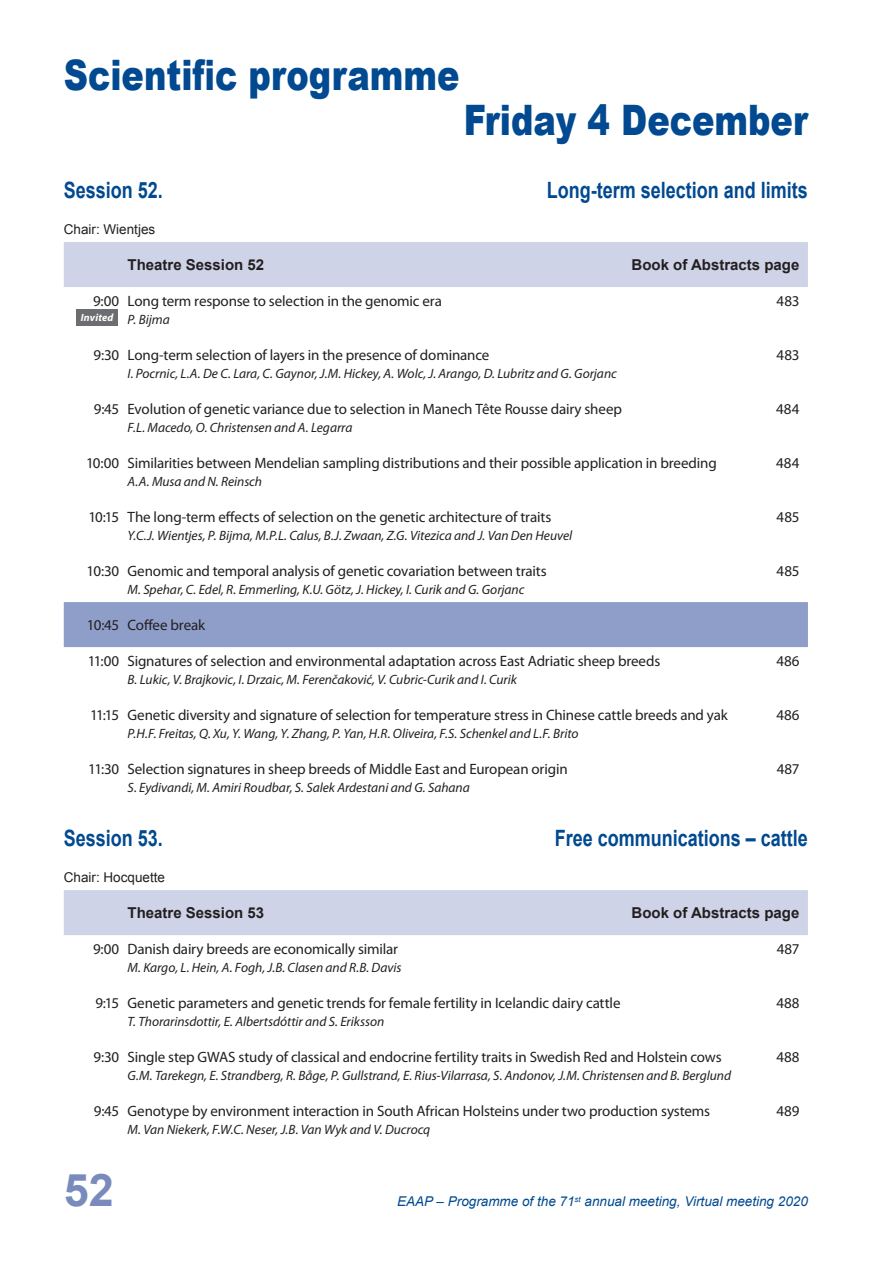
<style>
.page{position:relative;width:893px;height:1263px;background:#fff}
.page>*{position:absolute;margin:0;border:0;box-sizing:border-box;transform-origin:0 0}
.t1{font:700 45px "Arial";color:#788bbc}
.kop_1{font:900 42px "Arial";color:#014990;scale:.8 1}
.t2{font:700 22.5px "Arial";color:#014990;scale:.8 1}
.Inhoud_titel{font:15px "Myriad Pro";letter-spacing:-.01em;color:#231f20}
.poster_paper_TOC{font:700 15px "Arial";color:#231f20}
.coffee_lunch_TOC{font:15px "Myriad Pro";letter-spacing:-.015em;color:#231f20}
.Inhoud_auteur{font:italic 13.5px "Myriad Pro";letter-spacing:-.005em;color:#231f20}
.t3{font:italic 13.5px "Arial";color:#014990}
.TOC_basis{font:13.5px "Arial";color:#231f20}
.TOC_invited{font:italic 700 10.5px "Myriad Pro";letter-spacing:.015em;color:#fff}
</style>
<div class="page">
<div style="left:64px;top:242px;width:744px;height:45px;background:#ced3e7"></div>
<div style="left:77px;top:309px;width:41px;height:17px;background:#6c6d70"></div>
<div style="left:64px;top:602px;width:744px;height:45px;background:#8e9ec8"></div>
<div style="left:64px;top:890px;width:744px;height:45px;background:#ced3e7"></div>
<p class="kop_1" style="left:64px;top:45px;width:496px">Scientific programme</p>
<p class="kop_1" style="left:464px;top:90px;width:432px">Friday 4 December</p>
<p class="t2" style="left:64px;top:175px;width:125px">Session 52.</p>
<p class="t2" style="left:547px;top:175px;width:328px">Long-term selection and limits</p>
<p class="TOC_basis" style="left:64px;top:220px;width:93px">Chair: Wientjes</p>
<p class="poster_paper_TOC" style="left:128px;top:255px;width:138px">Theatre Session 52</p>
<p class="poster_paper_TOC" style="left:632px;top:255px;width:169px">Book of Abstracts page</p>
<p class="Inhoud_titel" style="left:93px;top:292px;width:350px">9:00 Long term response to selection in the genomic era</p>
<p class="Inhoud_titel" style="left:777px;top:292px;width:24px">483</p>
<p class="TOC_invited" style="left:81px;top:311px;width:34px">Invited</p>
<p class="Inhoud_auteur" style="left:128px;top:311px;width:44px">P. Bijma</p>
<p class="Inhoud_titel" style="left:94px;top:346px;width:397px">9:30 Long-term selection of layers in the presence of dominance</p>
<p class="Inhoud_titel" style="left:777px;top:346px;width:24px">483</p>
<p class="Inhoud_auteur" style="left:128px;top:365px;width:491px">I. Pocrnic, L.A. De C. Lara, C. Gaynor, J.M. Hickey, A. Wolc, J. Arango, D. Lubritz and G. Gorjanc</p>
<p class="Inhoud_titel" style="left:94px;top:400px;width:530px">9:45 Evolution of genetic variance due to selection in Manech Tête Rousse dairy sheep</p>
<p class="Inhoud_titel" style="left:776px;top:400px;width:25px">484</p>
<p class="Inhoud_auteur" style="left:128px;top:419px;width:226px">F.L. Macedo, O. Christensen and A. Legarra</p>
<p class="Inhoud_titel" style="left:86px;top:454px;width:632px">10:00 Similarities between Mendelian sampling distributions and their possible application in breeding</p>
<p class="Inhoud_titel" style="left:776px;top:454px;width:25px">484</p>
<p class="Inhoud_auteur" style="left:128px;top:473px;width:136px">A.A. Musa and N. Reinsch</p>
<p class="Inhoud_titel" style="left:88px;top:508px;width:464px">10:15 The long-term effects of selection on the genetic architecture of traits</p>
<p class="Inhoud_titel" style="left:777px;top:508px;width:24px">485</p>
<p class="Inhoud_auteur" style="left:128px;top:527px;width:446px">Y.C.J. Wientjes, P. Bijma, M.P.L. Calus, B.J. Zwaan, Z.G. Vitezica and J. Van Den Heuvel</p>
<p class="Inhoud_titel" style="left:87px;top:562px;width:462px">10:30 Genomic and temporal analysis of genetic covariation between traits</p>
<p class="Inhoud_titel" style="left:777px;top:562px;width:24px">485</p>
<p class="Inhoud_auteur" style="left:128px;top:581px;width:398px">M. Spehar, C. Edel, R. Emmerling, K.U. Götz, J. Hickey, I. Curik and G. Gorjanc</p>
<p class="coffee_lunch_TOC" style="left:87px;top:616px;width:120px">10:45 Coffee break</p>
<p class="Inhoud_titel" style="left:88px;top:652px;width:574px">11:00 Signatures of selection and environmental adaptation across East Adriatic sheep breeds</p>
<p class="Inhoud_titel" style="left:776px;top:652px;width:25px">486</p>
<p class="Inhoud_auteur" style="left:128px;top:671px;width:391px">B. Lukic, V. Brajkovic, I. Drzaic, M. Ferenčaković, V. Cubric-Curik and I. Curik</p>
<p class="Inhoud_titel" style="left:90px;top:706px;width:639px">11:15 Genetic diversity and signature of selection for temperature stress in Chinese cattle breeds and yak</p>
<p class="Inhoud_titel" style="left:776px;top:706px;width:25px">486</p>
<p class="Inhoud_auteur" style="left:128px;top:725px;width:452px">P.H.F. Freitas, Q. Xu, Y. Wang, Y. Zhang, P. Yan, H.R. Oliveira, F.S. Schenkel and L.F. Brito</p>
<p class="Inhoud_titel" style="left:88px;top:760px;width:481px">11:30 Selection signatures in sheep breeds of Middle East and European origin</p>
<p class="Inhoud_titel" style="left:777px;top:760px;width:24px">487</p>
<p class="Inhoud_auteur" style="left:128px;top:779px;width:344px">S. Eydivandi, M. Amiri Roudbar, S. Salek Ardestani and G. Sahana</p>
<p class="t2" style="left:64px;top:823px;width:125px">Session 53.</p>
<p class="t2" style="left:555px;top:823px;width:318px">Free communications – cattle</p>
<p class="TOC_basis" style="left:64px;top:868px;width:103px">Chair: Hocquette</p>
<p class="poster_paper_TOC" style="left:128px;top:903px;width:138px">Theatre Session 53</p>
<p class="poster_paper_TOC" style="left:632px;top:903px;width:169px">Book of Abstracts page</p>
<p class="Inhoud_titel" style="left:93px;top:940px;width:307px">9:00 Danish dairy breeds are economically similar</p>
<p class="Inhoud_titel" style="left:777px;top:940px;width:24px">487</p>
<p class="Inhoud_auteur" style="left:128px;top:959px;width:275px">M. Kargo, L. Hein, A. Fogh, J.B. Clasen and R.B. Davis</p>
<p class="Inhoud_titel" style="left:95px;top:994px;width:527px">9:15 Genetic parameters and genetic trends for female fertility in Icelandic dairy cattle</p>
<p class="Inhoud_titel" style="left:776px;top:994px;width:25px">488</p>
<p class="Inhoud_auteur" style="left:128px;top:1013px;width:258px">T. Thorarinsdottir, E. Albertsdóttir and S. Eriksson</p>
<p class="Inhoud_titel" style="left:94px;top:1048px;width:630px">9:30 Single step GWAS study of classical and endocrine fertility traits in Swedish Red and Holstein cows</p>
<p class="Inhoud_titel" style="left:776px;top:1048px;width:25px">488</p>
<p class="Inhoud_auteur" style="left:128px;top:1067px;width:605px">G.M. Tarekegn, E. Strandberg, R. Båge, P. Gullstrand, E. Rius-Vilarrasa, S. Andonov, J.M. Christensen and B. Berglund</p>
<p class="Inhoud_titel" style="left:94px;top:1102px;width:618px">9:45 Genotype by environment interaction in South African Holsteins under two production systems</p>
<p class="Inhoud_titel" style="left:777px;top:1102px;width:24px">489</p>
<p class="Inhoud_auteur" style="left:128px;top:1121px;width:304px">M. Van Niekerk, F.W.C. Neser, J.B. Van Wyk and V. Ducrocq</p>
<h1 class="t1" style="left:64px;top:1161px;width:52px">52</h1>
<p class="t3" style="left:397px;top:1193px;width:412px">EAAP – Programme of the 71<sup>st</sup> annual meeting, Virtual meeting 2020</p>
</div>
